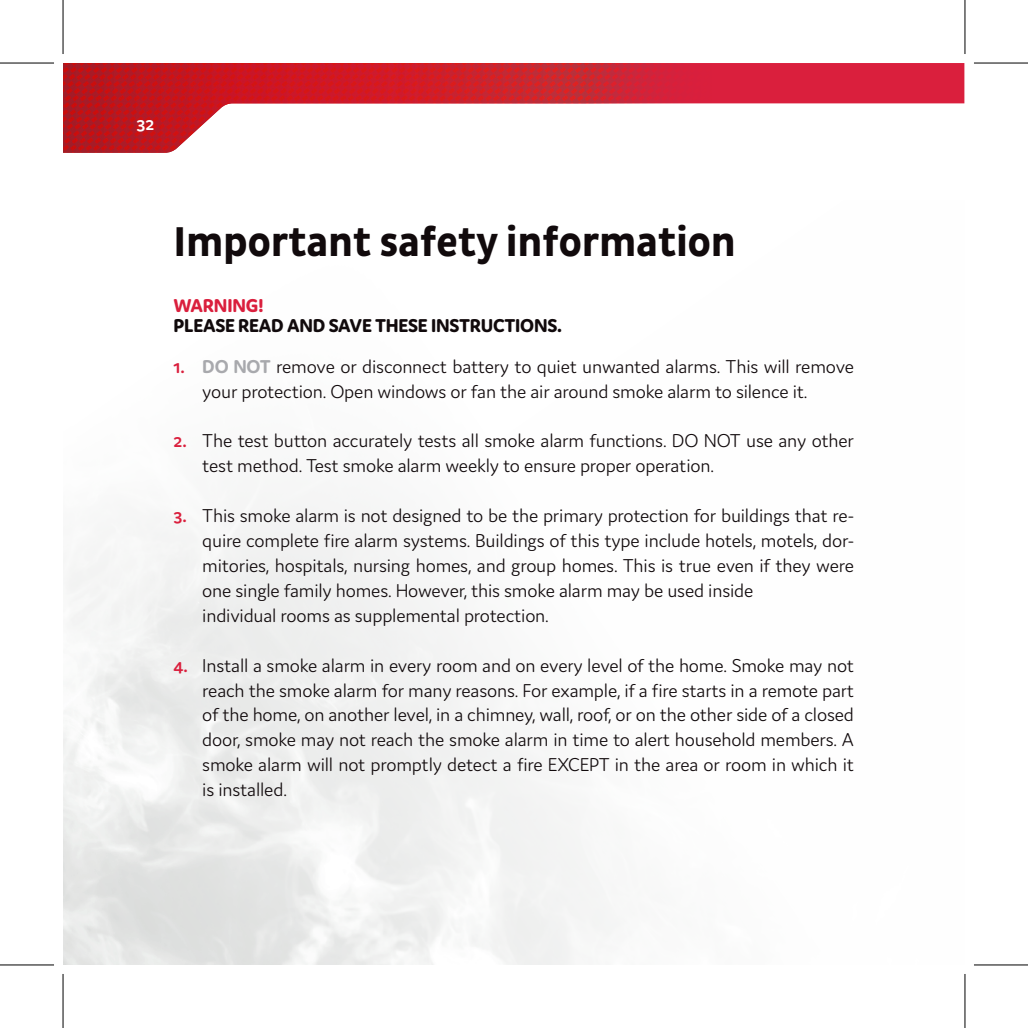
<style>
.page{position:relative;width:1028px;height:1028px;background:#fff}
.page>*{position:absolute;margin:0;border:0;box-sizing:border-box;transform-origin:0 0}
.t1{font:700 42.3px "Pluto Sans Cond";letter-spacing:-.01em;color:#110a0c}
.t2{font:300 19.8px/24.9px "Domus";letter-spacing:-.01em;color:#110a0c}
.t3{font:800 19.8px "Domus";letter-spacing:-.01em;color:#110a0c}
.t4{font:600 19.8px "Domus";color:#da1f3d}
.t5{font:800 19.8px "Domus";letter-spacing:-.01em;color:#da1f3d}
.t6{font:600 19.8px "Domus";color:#fff}
.s1{font-weight:700;color:#a8a9ad}
</style>
<div class="page">
<div style="left:720px;top:63px;width:244px;height:41px;background:#da1f3d"></div>
<img style="left:63px;top:63px;width:657px;height:90px">
<hr style="left:0;top:62px;width:54px;height:2px;background:#000">
<hr style="left:973px;top:62px;width:54px;height:2px;background:#000">
<hr style="left:0;top:964px;width:54px;height:1px;background:#000">
<hr style="left:973px;top:964px;width:54px;height:1px;background:#000">
<hr style="left:62px;top:0;width:2px;height:54px;background:#000">
<hr style="left:62px;top:973px;width:2px;height:54px;background:#000">
<hr style="left:964px;top:0;width:1px;height:54px;background:#000">
<hr style="left:964px;top:973px;width:1px;height:54px;background:#000">
<p class="t6" style="left:136px;top:113px;width:20px">32</p>
<h1 class="t1" style="left:174px;top:218px;width:564px">Important safety information</h1>
<p class="t5" style="left:174px;top:295px;width:91px">WARNING!</p>
<p class="t3" style="left:174px;top:315px;width:390px">PLEASE READ AND SAVE THESE INSTRUCTIONS.</p>
<p class="t4" style="left:174px;top:355px;width:13px">1.</p>
<p class="t4" style="left:174px;top:430px;width:15px">2.</p>
<p class="t4" style="left:174px;top:504px;width:15px">3.</p>
<p class="t4" style="left:174px;top:654px;width:16px">4.</p>
<p class="t2" style="left:202px;top:353px;width:653px"><span class="s1">DO NOT</span> remove or disconnect battery to quiet unwanted alarms. This will remove your protection. Open windows or fan the air around smoke alarm to silence it.</p>
<p class="t2" style="left:202px;top:428px;width:653px">The test button accurately tests all smoke alarm functions. DO NOT use any other test method. Test smoke alarm weekly to ensure proper operation.</p>
<p class="t2" style="left:202px;top:503px;width:653px">This smoke alarm is not designed to be the primary protection for buildings that re&shy;quire complete fire alarm systems. Buildings of this type include hotels, motels, dor&shy;mitories, hospitals, nursing homes, and group homes. This is true even if they were one single family homes. However, this smoke alarm may be used inside<br>individual rooms as supplemental protection.</p>
<p class="t2" style="left:202px;top:652px;width:653px;text-align:justify">Install a smoke alarm in every room and on every level of the home. Smoke may not reach the smoke alarm for many reasons. For example, if a fire starts in a remote part of the home, on another level, in a chimney, wall, roof, or on the other side of a closed door, smoke may not reach the smoke alarm in time to alert household members. A smoke alarm will not promptly detect a fire EXCEPT in the area or room in which it is installed.</p>
</div>
